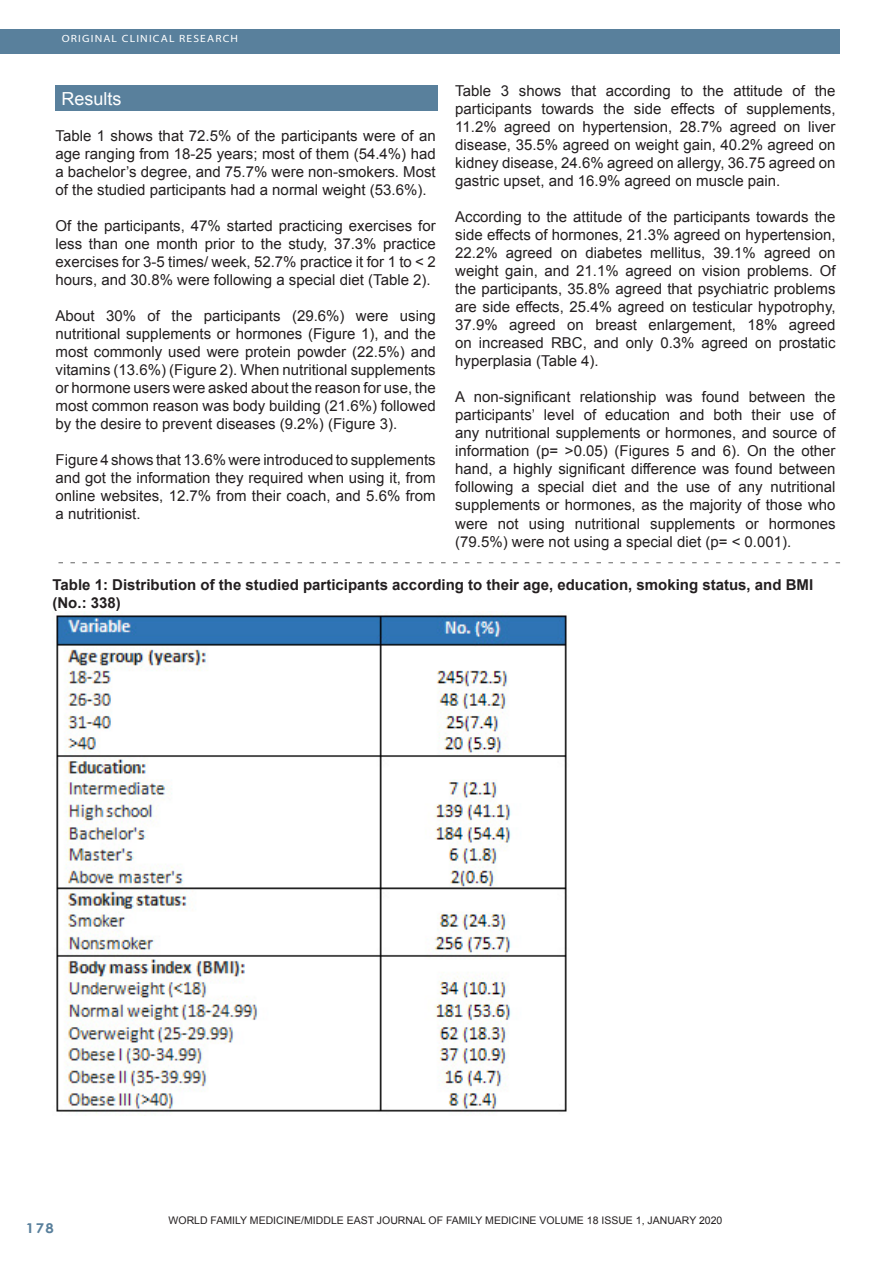
<style>
.page{position:relative;width:893px;height:1263px;background:#fff}
.page>*{position:absolute;margin:0;border:0;box-sizing:border-box;transform-origin:0 0}
.Footnote_Text{font:18px "Arial";color:#fff}
.Footnote_Text-2{font:15px/18px "Arial";color:#231f20;text-align:justify}
.Footnote_Text-3{font:700 15px "Arial";color:#231f20}
.t1{font:700 13.5px "Century Gothic";color:#59809c;scale:1.1 1}
.Footnote_Text-4{font:10.5px "Arial";color:#231f20}
.t2{font:10.5px "Myriad";letter-spacing:.1em;color:#fff;scale:1.1 1}
</style>
<div class="page">
<div style="left:0;top:30px;width:840px;height:24px;background:#59809c"></div>
<div style="left:56px;top:86px;width:382px;height:25px;background:#59809c"></div>
<svg style="left:58px;top:562px;width:782px;height:1px"></svg>
<img style="left:56px;top:611px;width:511px;height:503px">
<p class="t2" style="left:62px;top:34px;width:162px">ORIGINAL CLINICAL RESEARCH</p>
<p class="Footnote_Text-2" style="left:455px;top:82px;width:382px">Table 3 shows that according to the attitude of the participants towards the side effects of supplements, 11.2% agreed on hypertension, 28.7% agreed on liver disease, 35.5% agreed on weight gain, 40.2% agreed on kidney disease, 24.6% agreed on allergy, 36.75 agreed on gastric upset, and 16.9% agreed on muscle pain.</p>
<p class="Footnote_Text-2" style="left:455px;top:208px;width:382px">According to the attitude of the participants towards the side effects of hormones, 21.3% agreed on hypertension, 22.2% agreed on diabetes mellitus, 39.1% agreed on weight gain, and 21.1% agreed on vision problems. Of the participants, 35.8% agreed that psychiatric problems are side effects, 25.4% agreed on testicular hypotrophy, 37.9% agreed on breast enlargement, 18% agreed on increased RBC, and only 0.3% agreed on prostatic hyperplasia (Table 4).</p>
<p class="Footnote_Text-2" style="left:455px;top:388px;width:382px">A non-significant relationship was found between the participants’ level of education and both their use of any nutritional supplements or hormones, and source of information (p= &gt;0.05) (Figures 5 and 6). On the other hand, a highly significant difference was found between following a special diet and the use of any nutritional supplements or hormones, as the majority of those who were not using nutritional supplements or hormones (79.5%) were not using a special diet (p= &lt; 0.001).</p>
<p class="Footnote_Text-3" style="left:52px;top:575px;width:762px">Table 1: Distribution of the studied participants according to their age, education, smoking status, and BMI</p>
<p class="Footnote_Text-3" style="left:52px;top:593px;width:70px">(No.: 338)</p>
<p class="Footnote_Text" style="left:62px;top:87px;width:62px">Results</p>
<p class="Footnote_Text-2" style="left:56px;top:127px;width:382px">Table 1 shows that 72.5% of the participants were of an age ranging from 18-25 years; most of them (54.4%) had a bachelor’s degree, and 75.7% were non-smokers. Most of the studied participants had a normal weight (53.6%).</p>
<p class="Footnote_Text-2" style="left:56px;top:217px;width:382px">Of the participants, 47% started practicing exercises for less than one month prior to the study, 37.3% practice exercises for 3-5 times/ week, 52.7% practice it for 1 to &lt; 2 hours, and 30.8% were following a special diet (Table 2).</p>
<p class="Footnote_Text-2" style="left:56px;top:307px;width:382px">About 30% of the participants (29.6%) were using nutritional supplements or hormones (Figure 1), and the most commonly used were protein powder (22.5%) and vitamins (13.6%) (Figure 2). When nutritional supplements or hormone users were asked about the reason for use, the most common reason was body building (21.6%) followed by the desire to prevent diseases (9.2%) (Figure 3).</p>
<p class="Footnote_Text-2" style="left:56px;top:451px;width:382px">Figure 4 shows that 13.6% were introduced to supplements and got the information they required when using it, from online websites, 12.7% from their coach, and 5.6% from a nutritionist.</p>
<p class="t1" style="left:26px;top:1217px;width:27px">178</p>
<p class="Footnote_Text-4" style="left:169px;top:1214px;width:555px">WORLD FAMILY MEDICINE/MIDDLE EAST JOURNAL OF FAMILY MEDICINE VOLUME 18 ISSUE 1, JANUARY 2020</p>
</div>
